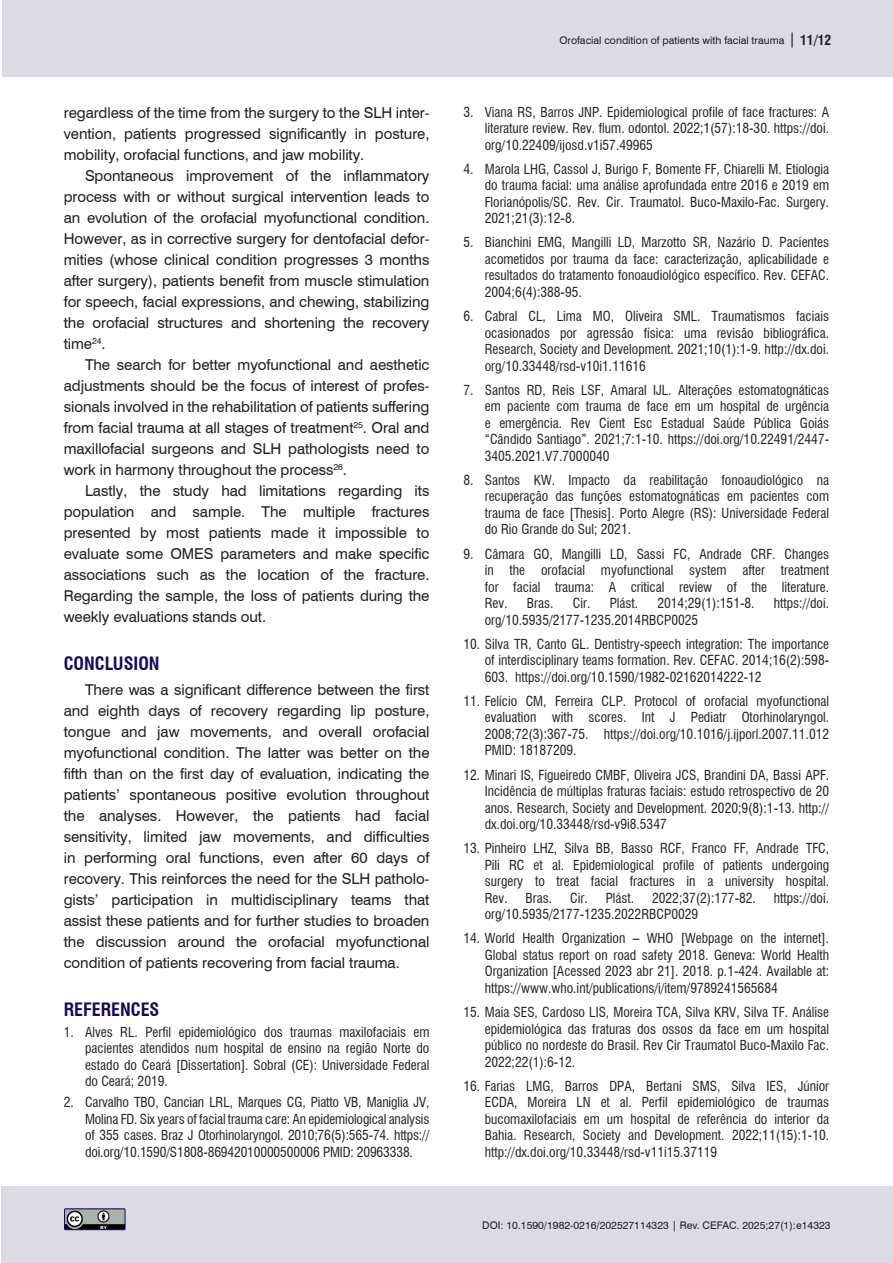
<style>
.page{position:relative;width:893px;height:1263px;background:#fff}
.page>*{position:absolute;margin:0;border:0;box-sizing:border-box;transform-origin:0 0}
.Nivel_1{font:700 condensed 18px "Swiss 721 BT";color:#18085f}
.Corpo_do_texto_INGLES{font:15px/21px "Swiss 721 BT";letter-spacing:-.005em;color:#231f20;text-align:justify}
.t1{font:condensed 13.5px/16.5px "Swiss 721 BT";color:#231f20;text-align:justify}
.t2{font:10.5px "Swiss 721 BT";color:#231f20}
.s1{font-size:15px}
.s2{font-weight:700;font-stretch:condensed;font-size:13.5px}
</style>
<div class="page">
<div style="left:1px;top:1186px;width:892px;height:77px;background:#dcdae7"></div>
<div style="left:2px;top:0;width:891px;height:77px;background:#dcdae7"></div>
<img style="left:66px;top:1210px;width:57px;height:18px">
<div style="left:64px;top:1208px;width:61px;height:22px;border:1px solid #18085f"></div>
<p class="Corpo_do_texto_INGLES" style="left:64px;top:101px;width:367px">regardless of the time from the surgery to the SLH inter&shy;vention, patients progressed significantly in posture, mobility, orofacial functions, and jaw mobility.</p>
<p class="Corpo_do_texto_INGLES" style="left:64px;top:165px;width:367px;text-indent:21px">Spontaneous improvement of the inflammatory process with or without surgical intervention leads to an evolution of the orofacial myofunctional condition.<br>However, as in corrective surgery for dentofacial defor&shy;mities (whose clinical condition progresses 3 months after surgery), patients benefit from muscle stimulation for speech, facial expressions, and chewing, stabilizing the orofacial structures and shortening the recovery time<sup>24</sup>.</p>
<p class="Corpo_do_texto_INGLES" style="left:64px;top:354px;width:367px;text-indent:21px">The search for better myofunctional and aesthetic adjustments should be the focus of interest of profes&shy;sionals involved in the rehabilitation of patients suffering from facial trauma at all stages of treatment<sup>25</sup>. Oral and maxillofacial surgeons and SLH pathologists need to work in harmony throughout the process<sup>26</sup>.</p>
<p class="Corpo_do_texto_INGLES" style="left:64px;top:480px;width:367px;text-indent:21px">Lastly, the study had limitations regarding its population and sample. The multiple fractures presented by most patients made it impossible to evaluate some OMES parameters and make specific associations such as the location of the fracture.<br>Regarding the sample, the loss of patients during the weekly evaluations stands out.</p>
<p class="Nivel_1" style="left:64px;top:652px;width:97px">CONCLUSION</p>
<p class="Corpo_do_texto_INGLES" style="left:64px;top:679px;width:367px;text-indent:21px">There was a significant difference between the first and eighth days of recovery regarding lip posture, tongue and jaw movements, and overall orofacial myofunctional condition. The latter was better on the fifth than on the first day of evaluation, indicating the patients’ spontaneous positive evolution throughout the analyses. However, the patients had facial sensitivity, limited jaw movements, and difficulties in performing oral functions, even after 60 days of recovery. This reinforces the need for the SLH patholo&shy;gists’ participation in multidisciplinary teams that assist these patients and for further studies to broaden the discussion around the orofacial myofunctional condition of patients recovering from facial trauma.</p>
<p class="Nivel_1" style="left:64px;top:998px;width:97px">REFERENCES</p>
<p class="t1" style="left:85px;top:1023px;width:346px;text-indent:-21px">1. Alves RL. Perfil epidemiológico dos traumas maxilofaciais em pacientes atendidos num hospital de ensino na região Norte do estado do Ceará [Dissertation]. Sobral (CE): Universidade Federal do Ceará; 2019.</p>
<p class="t1" style="left:85px;top:1094px;width:346px;text-indent:-21px">2. Carvalho TBO, Cancian LRL, Marques CG, Piatto VB, Maniglia JV, Molina FD. Six years of facial trauma care: An epidemiological analysis of 355 cases. Braz J Otorhinolaryngol. 2010;76(5):565-74. https:// doi.org/10.1590/S1808-86942010000500006 PMID: 20963338.</p>
<p class="t2" style="left:559px;top:33px;width:273px">Orofacial condition of patients with facial trauma <span class="s1">|</span> <span class="s2">11/12</span></p>
<p class="t1" style="left:485px;top:103px;width:346px;text-indent:-21px">3. Viana RS, Barros JNP. Epidemiological profile of face fractures: A literature review. Rev. flum. odontol. 2022;1(57):18-30. https://doi. org/10.22409/ijosd.v1i57.49965</p>
<p class="t1" style="left:485px;top:161px;width:346px;text-indent:-21px">4. Marola LHG, Cassol J, Burigo F, Bomente FF, Chiarelli M. Etiologia do trauma facial: uma análise aprofundada entre 2016 e 2019 em Florianópolis/SC. Rev. Cir. Traumatol. Buco-Maxilo-Fac. Surgery.<br>2021;21(3):12-8.</p>
<p class="t1" style="left:485px;top:234px;width:346px;text-indent:-21px">5. Bianchini EMG, Mangilli LD, Marzotto SR, Nazário D. Pacientes acometidos por trauma da face: caracterização, aplicabilidade e resultados do tratamento fonoaudiológico específico. Rev. CEFAC.<br>2004;6(4):388-95.</p>
<p class="t1" style="left:485px;top:308px;width:346px;text-indent:-21px">6. Cabral CL, Lima MO, Oliveira SML. Traumatismos faciais ocasionados por agressão física: uma revisão bibliográfica.<br>Research, Society and Development. 2021;10(1):1-9. http://dx.doi. org/10.33448/rsd-v10i1.11616</p>
<p class="t1" style="left:485px;top:382px;width:346px;text-indent:-21px">7. Santos RD, Reis LSF, Amaral IJL. Alterações estomatognáticas em paciente com trauma de face em um hospital de urgência e emergência. Rev Cient Esc Estadual Saúde Pública Goiás “Cândido Santiago”. 2021;7:1-10. https://doi.org/10.22491/2447- 3405.2021.V7.7000040</p>
<p class="t1" style="left:485px;top:472px;width:346px;text-indent:-21px">8. Santos KW. Impacto da reabilitação fonoaudiológico na recuperação das funções estomatognáticas em pacientes com trauma de face [Thesis]. Porto Alegre (RS): Universidade Federal do Rio Grande do Sul; 2021.</p>
<p class="t1" style="left:485px;top:545px;width:346px;text-indent:-21px">9. Câmara GO, Mangilli LD, Sassi FC, Andrade CRF. Changes in the orofacial myofunctional system after treatment for facial trauma: A critical review of the literature.<br>Rev.</p>
<p class="t1" style="left:527px;top:595px;width:28px">Bras.</p>
<p class="t1" style="left:573px;top:595px;width:19px">Cir.</p>
<p class="t1" style="left:610px;top:595px;width:30px">Plást.</p>
<p class="t1" style="left:657px;top:595px;width:99px">2014;29(1):151-8.</p>
<p class="t1" style="left:774px;top:595px;width:57px">https://doi.</p>
<p class="t1" style="left:485px;top:611px;width:215px">org/10.5935/2177-1235.2014RBCP0025</p>
<p class="t1" style="left:485px;top:635px;width:346px;text-indent:-21px">10. Silva TR, Canto GL. Dentistry-speech integration: The importance of interdisciplinary teams formation. Rev. CEFAC. 2014;16(2):598- 603. https://doi.org/10.1590/1982-02162014222-12</p>
<p class="t1" style="left:485px;top:693px;width:346px;text-indent:-21px">11. Felício CM, Ferreira CLP. Protocol of orofacial myofunctional evaluation with scores. Int J Pediatr Otorhinolaryngol.<br>2008;72(3):367-75. https://doi.org/10.1016/j.ijporl.2007.11.012<br>PMID: 18187209.</p>
<p class="t1" style="left:485px;top:766px;width:346px;text-indent:-21px">12. Minari IS, Figueiredo CMBF, Oliveira JCS, Brandini DA, Bassi APF.<br>Incidência de múltiplas fraturas faciais: estudo retrospectivo de 20 anos. Research, Society and Development. 2020;9(8):1-13. http:// dx.doi.org/10.33448/rsd-v9i8.5347</p>
<p class="t1" style="left:485px;top:840px;width:346px;text-indent:-21px">13. Pinheiro LHZ, Silva BB, Basso RCF, Franco FF, Andrade TFC, Pili RC et al. Epidemiological profile of patients undergoing surgery to treat facial fractures in a university hospital.<br>Rev.</p>
<p class="t1" style="left:526px;top:889px;width:28px">Bras.</p>
<p class="t1" style="left:570px;top:889px;width:19px">Cir.</p>
<p class="t1" style="left:606px;top:889px;width:30px">Plást.</p>
<p class="t1" style="left:652px;top:889px;width:105px">2022;37(2):177-82.</p>
<p class="t1" style="left:774px;top:889px;width:57px">https://doi.</p>
<p class="t1" style="left:485px;top:906px;width:215px">org/10.5935/2177-1235.2022RBCP0029</p>
<p class="t1" style="left:485px;top:930px;width:346px;text-indent:-21px">14. World Health Organization – WHO [Webpage on the internet].<br>Global status report on road safety 2018. Geneva: World Health Organization [Acessed 2023 abr 21]. 2018. p.1-424. Available at: https://www.who.int/publications/i/item/9789241565684</p>
<p class="t1" style="left:485px;top:1004px;width:346px;text-indent:-21px">15. Maia SES, Cardoso LIS, Moreira TCA, Silva KRV, Silva TF. Análise epidemiológica das fraturas dos ossos da face em um hospital público no nordeste do Brasil. Rev Cir Traumatol Buco-Maxilo Fac.<br>2022;22(1):6-12.</p>
<p class="t1" style="left:485px;top:1077px;width:346px;text-indent:-21px">16. Farias LMG, Barros DPA, Bertani SMS, Silva IES, Júnior ECDA, Moreira LN et al. Perfil epidemiológico de traumas bucomaxilofaciais em um hospital de referência do interior da Bahia. Research, Society and Development. 2022;11(15):1-10. http://dx.doi.org/10.33448/rsd-v11i15.37119</p>
<p class="t2" style="left:482px;top:1218px;width:350px">DOI: 10.1590/1982-0216/202527114323 | Rev. CEFAC. 2025;27(1):e14323</p>
</div>
